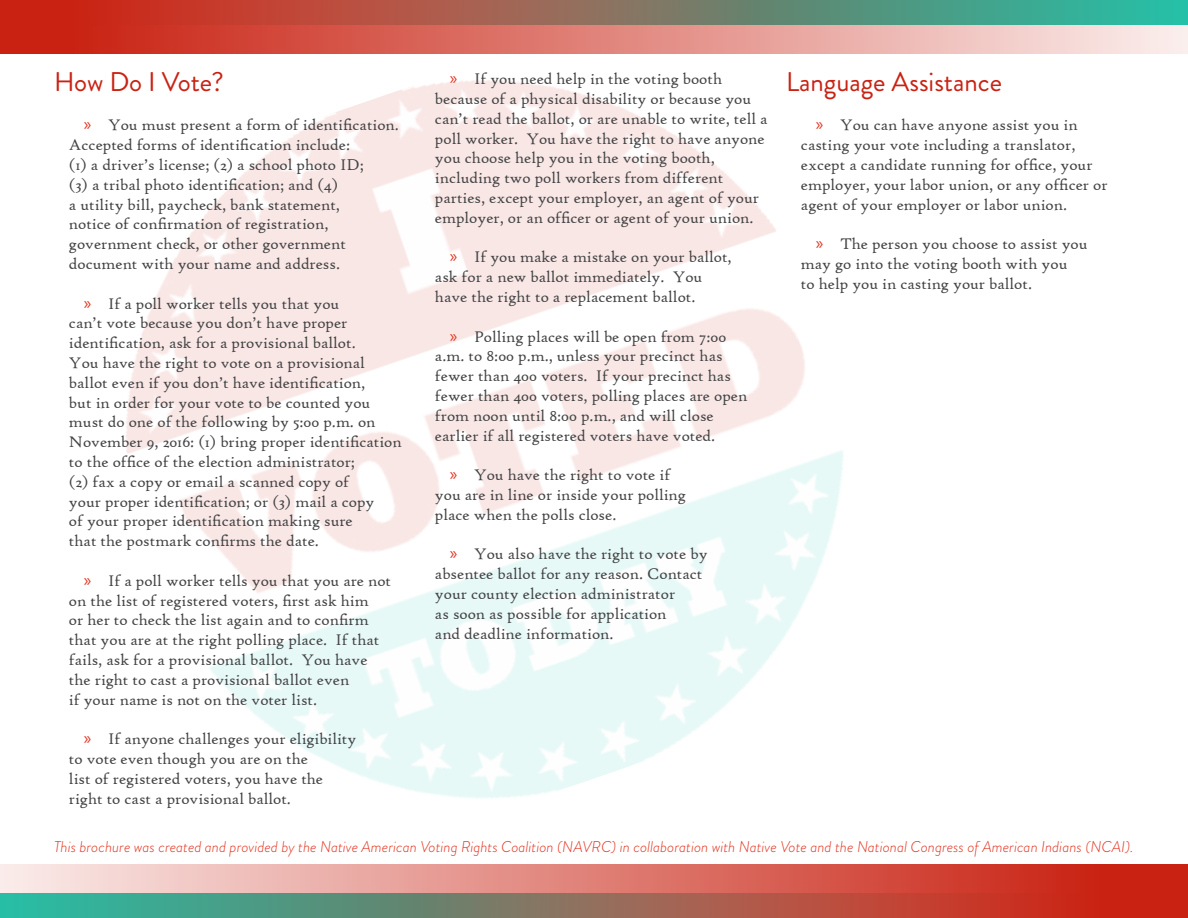
<style>
.page{position:relative;width:1188px;height:918px;background:#fff}
.page>*{position:absolute;margin:0;border:0;box-sizing:border-box;transform-origin:0 0}
.t1{font:27px "Brandon Grotesque";color:#c92212}
.t2{font:16.5px/19.8px "High Tower Text";color:#434345}
.t3{font:italic 300 15.6px "Brandon Grotesque";color:#e33421}
.s1{font-family:"Myriad Pro";font-size:18px;color:#e33421}
</style>
<div class="page">
<img style="left:126px;top:80px;width:718px;height:718px">
<svg style="left:0;top:0;width:1188px;height:54px;background:#b6796b"></svg>
<svg style="left:0;top:864px;width:1188px;height:54px;background:#b77769"></svg>
<h1 class="t1" style="left:54px;top:63px;width:172px">How Do I Vote?</h1>
<p class="t2" style="left:69px;top:115px;width:331px;text-indent:15px"><span class="s1">»</span> You must present a form of identification.<br>Accepted forms of identification include:<br>(1) a driver’s license; (2) a school photo ID;<br>(3) a tribal photo identification; and (4)<br>a utility bill, paycheck, bank statement,<br>notice of confirmation of registration, government check, or other government document with your name and address.</p>
<p class="t2" style="left:69px;top:294px;width:334px;text-indent:15px"><span class="s1">»</span> If a poll worker tells you that you<br>can’t vote because you don’t have proper identification, ask for a provisional ballot.<br>You have the right to vote on a provisional ballot even if you don’t have identification,<br>but in order for your vote to be counted you must do one of the following by 5:00 p.m. on November 9, 2016: (1) bring proper identification to the office of the election administrator;<br>(2) fax a copy or email a scanned copy of<br>your proper identification; or (3) mail a copy<br>of your proper identification making sure<br>that the postmark confirms the date.</p>
<p class="t2" style="left:69px;top:571px;width:324px;text-indent:15px"><span class="s1">»</span> If a poll worker tells you that you are not on the list of registered voters, first ask him<br>or her to check the list again and to confirm that you are at the right polling place. If that fails, ask for a provisional ballot. You have the right to cast a provisional ballot even<br>if your name is not on the voter list.</p>
<p class="t2" style="left:69px;top:729px;width:289px;text-indent:15px"><span class="s1">»</span> If anyone challenges your eligibility to vote even though you are on the<br>list of registered voters, you have the right to cast a provisional ballot.</p>
<p class="t2" style="left:435px;top:69px;width:334px;text-indent:15px"><span class="s1">»</span> If you need help in the voting booth because of a physical disability or because you can’t read the ballot, or are unable to write, tell a poll worker. You have the right to have anyone you choose help you in the voting booth, including two poll workers from different parties, except your employer, an agent of your employer, or an officer or agent of your union.</p>
<p class="t2" style="left:435px;top:247px;width:298px;text-indent:15px"><span class="s1">»</span> If you make a mistake on your ballot, ask for a new ballot immediately. You have the right to a replacement ballot.</p>
<p class="t2" style="left:435px;top:326px;width:314px;text-indent:15px"><span class="s1">»</span> Polling places will be open from 7:00 a.m. to 8:00 p.m., unless your precinct has fewer than 400 voters. If your precinct has fewer than 400 voters, polling places are open from noon until 8:00 p.m., and will close earlier if all registered voters have voted.</p>
<p class="t2" style="left:435px;top:465px;width:252px;text-indent:15px"><span class="s1">»</span> You have the right to vote if you are in line or inside your polling place when the polls close.</p>
<p class="t2" style="left:435px;top:544px;width:274px;text-indent:15px"><span class="s1">»</span> You also have the right to vote by absentee ballot for any reason. Contact your county election administrator<br>as soon as possible for application<br>and deadline information.</p>
<h1 class="t1" style="left:786px;top:63px;width:218px">Language Assistance</h1>
<p class="t2" style="left:801px;top:115px;width:308px;text-indent:15px"><span class="s1">»</span> You can have anyone assist you in casting your vote including a translator, except a candidate running for office, your employer, your labor union, or any officer or agent of your employer or labor union.</p>
<p class="t2" style="left:801px;top:234px;width:288px;text-indent:15px"><span class="s1">»</span> The person you choose to assist you may go into the voting booth with you<br>to help you in casting your ballot.</p>
<p class="t3" style="left:54px;top:836px;width:1081px">This brochure was created and provided by the Native American Voting Rights Coalition (NAVRC) in collaboration with Native Vote and the National Congress of American Indians (NCAI).</p>
</div>
